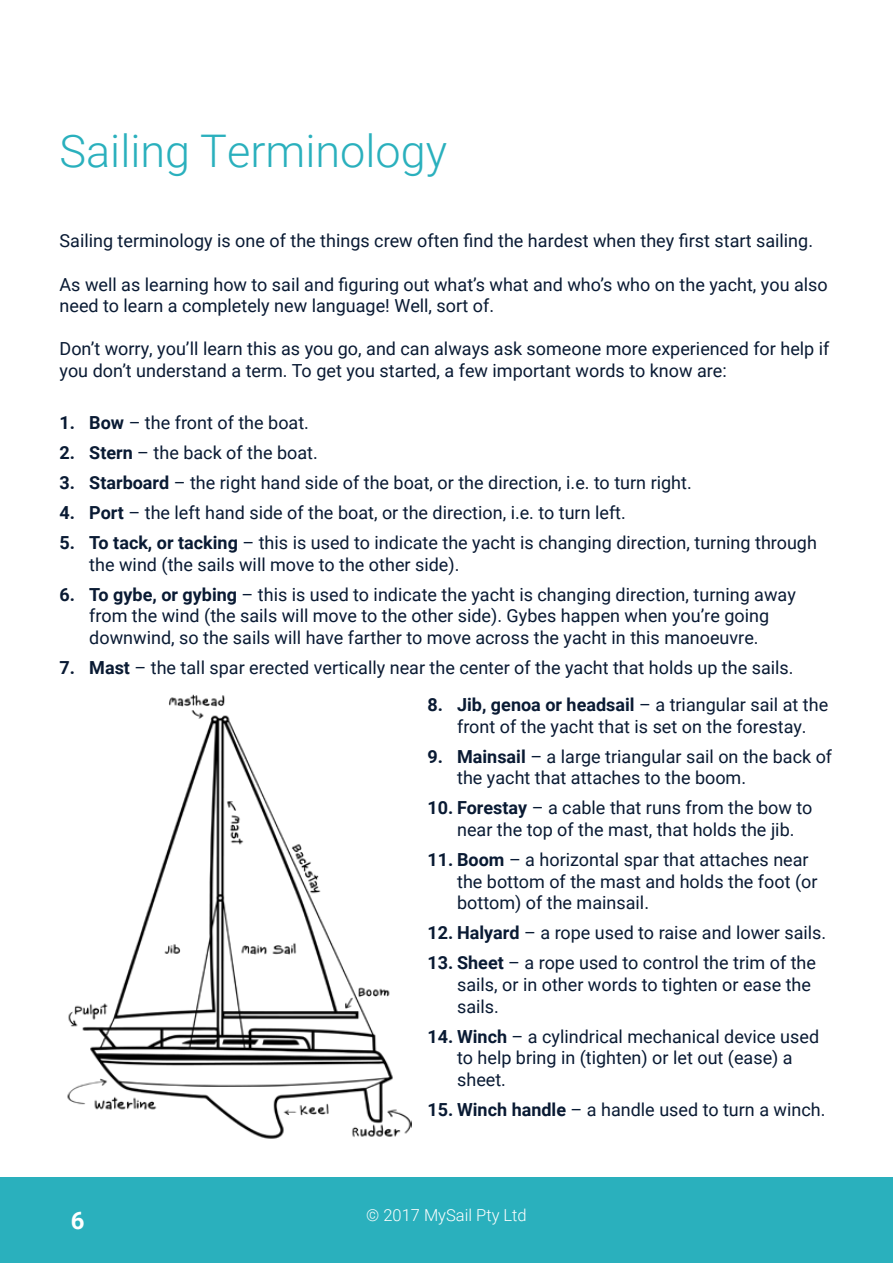
<style>
.page{position:relative;width:893px;height:1263px;background:#fff}
.page>*{position:absolute;margin:0;border:0;box-sizing:border-box;transform-origin:0 0}
.t1{font:300 45px "Roboto";color:#2ab0bd}
.t2{font:700 24px "Roboto";color:#fff}
.t3{font:18px/21.6px "Roboto";color:#091a33}
.t4{font:300 16.5px "Roboto";color:#fff}
.s1{font-weight:700}
</style>
<div class="page">
<div style="left:0;top:1178px;width:893px;height:85px;background:#2ab0bd"></div>
<img style="left:67px;top:694px;width:345px;height:445px">
<h1 class="t1" style="left:60px;top:120px;width:389px">Sailing Terminology</h1>
<p class="t3" style="left:60px;top:230px;width:755px">Sailing terminology is one of the things crew often find the hardest when they first start sailing.</p>
<p class="t3" style="left:60px;top:273px;width:770px">As well as learning how to sail and figuring out what’s what and who’s who on the yacht, you also need to learn a completely new language! Well, sort of.</p>
<p class="t3" style="left:60px;top:338px;width:771px">Don’t worry, you’ll learn this as you go, and can always ask someone more experienced for help if you don’t understand a term. To get you started, a few important words to know are:</p>
<p class="t3" style="left:60px;top:411px;width:251px"><span class="s1">1. Bow</span> – the front of the boat.</p>
<p class="t3" style="left:60px;top:441px;width:260px"><span class="s1">2. Stern</span> – the back of the boat.</p>
<p class="t3" style="left:60px;top:471px;width:634px"><span class="s1">3. Starboard</span> – the right hand side of the boat, or the direction, i.e. to turn right.</p>
<p class="t3" style="left:60px;top:501px;width:568px"><span class="s1">4. Port</span> – the left hand side of the boat, or the direction, i.e. to turn left.</p>
<p class="t3" style="left:89px;top:531px;width:729px;text-indent:-30px"><span class="s1">5. To tack, or tacking</span> – this is used to indicate the yacht is changing direction, turning through the wind (the sails will move to the other side).</p>
<p class="t3" style="left:60px;top:583px;width:738px;text-align:center"><span class="s1">6. To gybe, or gybing</span> – this is used to indicate the yacht is changing direction, turning away from the wind (the sails will move to the other side). Gybes happen when you’re going downwind, so the sails will have farther to move across the yacht in this manoeuvre.</p>
<p class="t3" style="left:60px;top:656px;width:735px"><span class="s1">7. Mast</span> – the tall spar erected vertically near the center of the yacht that holds up the sails.</p>
<h2 class="t2" style="left:71px;top:1203px;width:15px">6</h2>
<p class="t3" style="left:427px;top:693px;width:402px;text-align:center"><span class="s1">8. Jib, genoa or headsail</span> – a triangular sail at the front of the yacht that is set on the forestay.</p>
<p class="t3" style="left:457px;top:745px;width:377px;text-indent:-30px"><span class="s1">9. Mainsail</span> – a large triangular sail on the back of the yacht that attaches to the boom.</p>
<p class="t3" style="left:457px;top:796px;width:357px;text-indent:-30px"><span class="s1">10. Forestay</span> – a cable that runs from the bow to near the top of the mast, that holds the jib.</p>
<p class="t3" style="left:457px;top:848px;width:362px;text-indent:-30px"><span class="s1">11. Boom</span> – a horizontal spar that attaches near the bottom of the mast and holds the foot (or bottom) of the mainsail.</p>
<p class="t3" style="left:427px;top:921px;width:400px"><span class="s1">12. Halyard</span> – a rope used to raise and lower sails.</p>
<p class="t3" style="left:457px;top:951px;width:360px;text-indent:-30px"><span class="s1">13. Sheet</span> – a rope used to control the trim of the sails, or in other words to tighten or ease the sails.</p>
<p class="t3" style="left:457px;top:1025px;width:364px;text-indent:-30px"><span class="s1">14. Winch</span> – a cylindrical mechanical device used to help bring in (tighten) or let out (ease) a sheet.</p>
<p class="t3" style="left:427px;top:1098px;width:400px"><span class="s1">15. Winch handle</span> – a handle used to turn a winch.</p>
<p class="t4" style="left:366px;top:1203px;width:162px">© 2017 MySail Pty Ltd</p>
</div>
